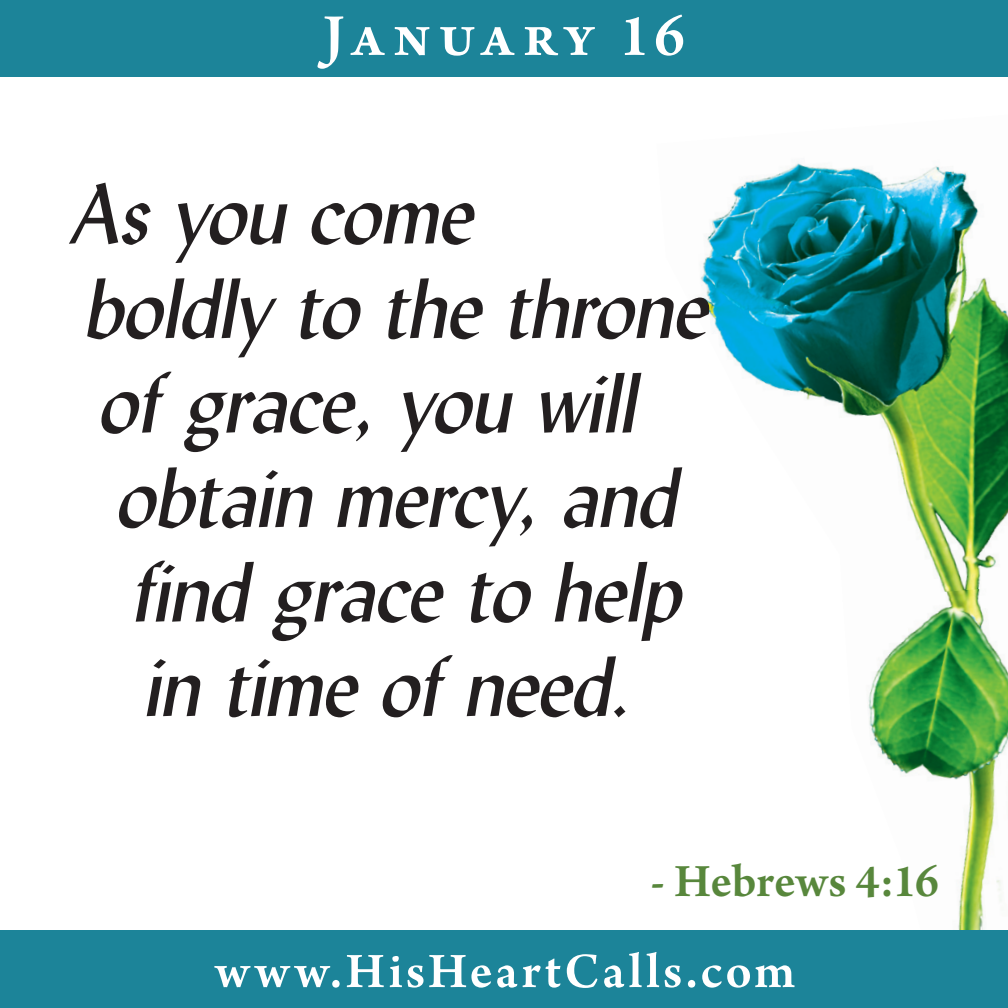
<style>
.page{position:relative;width:1008px;height:1008px;background:#fff}
.page>*{position:absolute;margin:0;border:0;box-sizing:border-box;transform-origin:0 0}
.t1{font:italic 84px "Lydian BT";color:#231f20}
.t2{font:600 63px "Arno Pro";letter-spacing:.1em;color:#fff}
.t3{font:600 52.5px "Arno Pro";letter-spacing:.075em;color:#fff}
.t4{font:600 49px "Arno Pro";color:#58873c}
</style>
<div class="page">
<img style="left:695px;top:163px;width:313px;height:424px">
<img style="left:843px;top:587px;width:165px;height:344px">
<div style="left:0;top:0;width:1008px;height:77px;background:#1c8499"></div>
<div style="left:0;top:931px;width:1008px;height:77px;background:#1c8499"></div>
<p class="t2" style="left:323px;top:0;width:364px">January 16</p>
<p class="t1" style="left:69px;top:162px;width:422px">Asyou come</p>
<p class="t1" style="left:83px;top:257px;width:643px">boldly to the throne</p>
<p class="t1" style="left:97px;top:351px;width:557px">ofgrace,you will</p>
<p class="t1" style="left:115px;top:446px;width:580px">obtain mercy,and</p>
<p class="t1" style="left:129px;top:540px;width:571px">find grace to help</p>
<p class="t1" style="left:143px;top:635px;width:507px">in time ofneed.</p>
<p class="t4" style="left:651px;top:853px;width:290px">- Hebrews 4:16</p>
<p class="t3" style="left:215px;top:941px;width:576px">www.HisHeartCalls.com</p>
</div>
